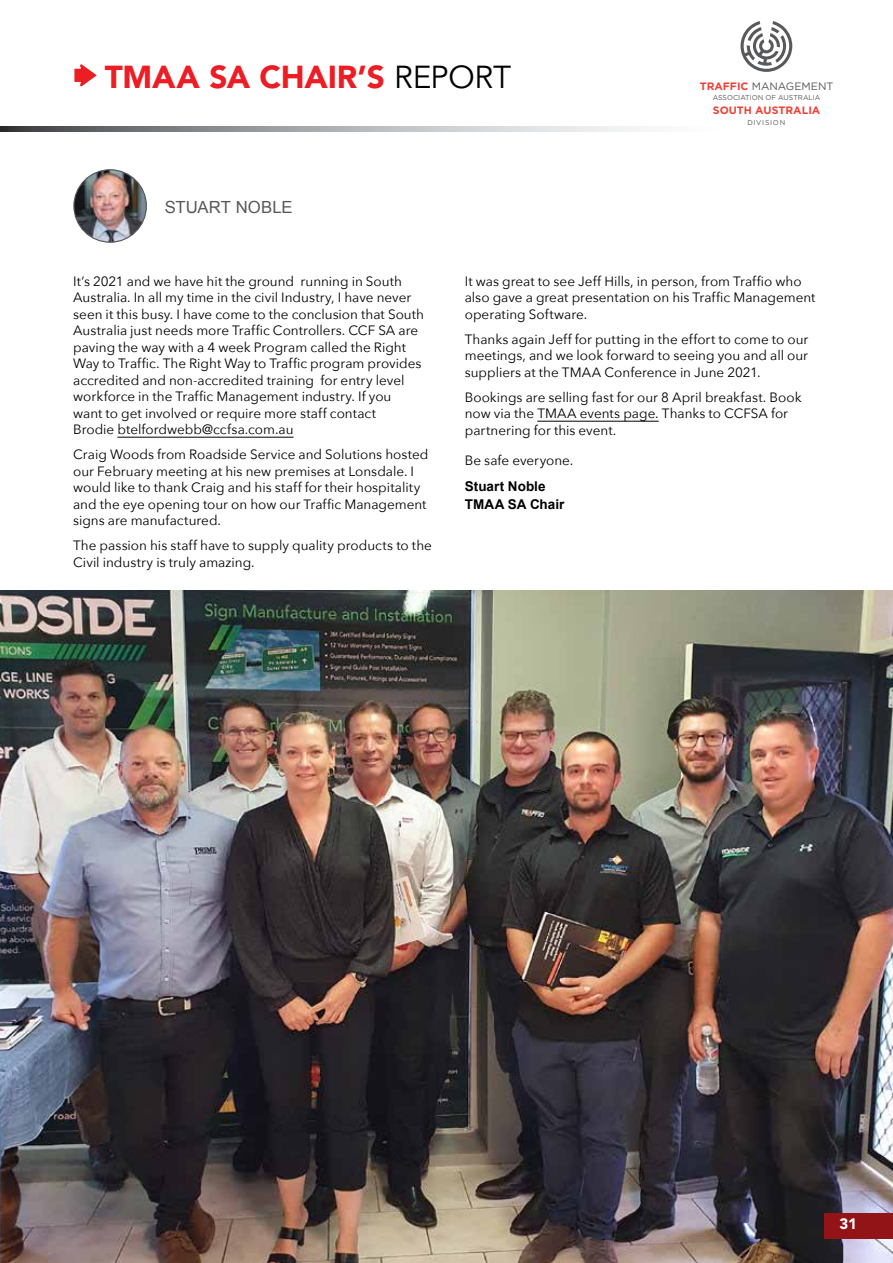
<style>
.page{position:relative;width:893px;height:1263px;background:#fff}
.page>*{position:absolute;margin:0;border:0;box-sizing:border-box;transform-origin:0 0}
.t1{font:900 31.5px "Avenir";letter-spacing:-.005em;color:#ed1d24}
.t2{font:16.8px "Arial";color:#58595b}
.t3{font:900 15px "Avenir";color:#fff}
.t4{font:13.5px/16.5px "Avenir Next";color:#000}
.t5{font:700 13.5px/18px "Arial";letter-spacing:.005em;color:#000}
.t6{font:10.65px "Gotham";color:#58595b}
.t7{font:700 10.65px "Gotham";color:#ef4136}
.t8{font:7.05px "Gotham";color:#58595b}
.t9{font:7.05px "Gotham";letter-spacing:.1em;color:#58595b}
.s1{font-weight:400;color:#000}
.s2{font-weight:700;color:#ef4136}
</style>
<div class="page">
<img style="left:0;top:590px;width:893px;height:673px">
<svg style="left:74px;top:64px;width:23px;height:22px"></svg>
<svg style="left:740px;top:21px;width:52px;height:51px"></svg>
<hr style="left:117px;top:437px;width:177px;height:1px;background:#000">
<hr style="left:537px;top:421px;width:122px;height:1px;background:#000">
<img style="left:74px;top:170px;width:72px;height:72px;border-radius:36px">
<div style="left:73px;top:169px;width:74px;height:74px;border:1px solid #58595b;border-radius:50%"></div>
<svg style="left:0;top:126px;width:640px;height:6px;background:#a4a5a7"></svg>
<div style="left:824px;top:1213px;width:69px;height:25px;background:#931417"></div>
<h1 class="t1" style="left:105px;top:58px;width:408px">TMAA SA CHAIR’S <span class="s1">REPORT</span></h1>
<p class="t2" style="left:165px;top:196px;width:130px">STUART NOBLE</p>
<p class="t6" style="left:700px;top:79px;width:135px"><span class="s2">TRAFFIC</span> MANAGEMENT</p>
<p class="t8" style="left:713px;top:93px;width:109px">ASSOCIATION OF AUSTRALIA</p>
<p class="t7" style="left:713px;top:104px;width:109px">SOUTH AUSTRALIA</p>
<p class="t9" style="left:747px;top:118px;width:39px">DIVISION</p>
<p class="t4" style="left:73px;top:272px;width:353px">It’s 2021 and we have hit the ground running in South Australia. In all my time in the civil Industry, I have never seen it this busy. I have come to the conclusion that South Australia just needs more Traffic Controllers. CCF SA are paving the way with a 4 week Program called the Right Way to Traffic. The Right Way to Traffic program provides accredited and non-accredited training for entry level workforce in the Traffic Management industry. If you want to get involved or require more staff contact<br>Brodie btelfordwebb@ccfsa.com.au</p>
<p class="t4" style="left:73px;top:446px;width:357px">Craig Woods from Roadside Service and Solutions hosted our February meeting at his new premises at Lonsdale. I would like to thank Craig and his staff for their hospitality and the eye opening tour on how our Traffic Management signs are manufactured.</p>
<p class="t4" style="left:73px;top:537px;width:360px">The passion his staff have to supply quality products to the<br>Civil industry is truly amazing.</p>
<p class="t4" style="left:465px;top:272px;width:352px">It was great to see Jeff Hills, in person, from Traffio who also gave a great presentation on his Traffic Management operating Software.</p>
<p class="t4" style="left:465px;top:330px;width:345px;text-align:justify">Thanks again Jeff for putting in the effort to come to our meetings, and we look forward to seeing you and all our suppliers at the TMAA Conference in June 2021.</p>
<p class="t4" style="left:465px;top:388px;width:338px">Bookings are selling fast for our 8 April breakfast. Book now via the TMAA events page. Thanks to CCFSA for partnering for this event.</p>
<p class="t4" style="left:465px;top:451px;width:110px">Be safe everyone.</p>
<p class="t5" style="left:465px;top:478px;width:101px">Stuart Noble<br>TMAA SA Chair</p>
<p class="t3" style="left:839px;top:1215px;width:19px">31</p>
</div>
